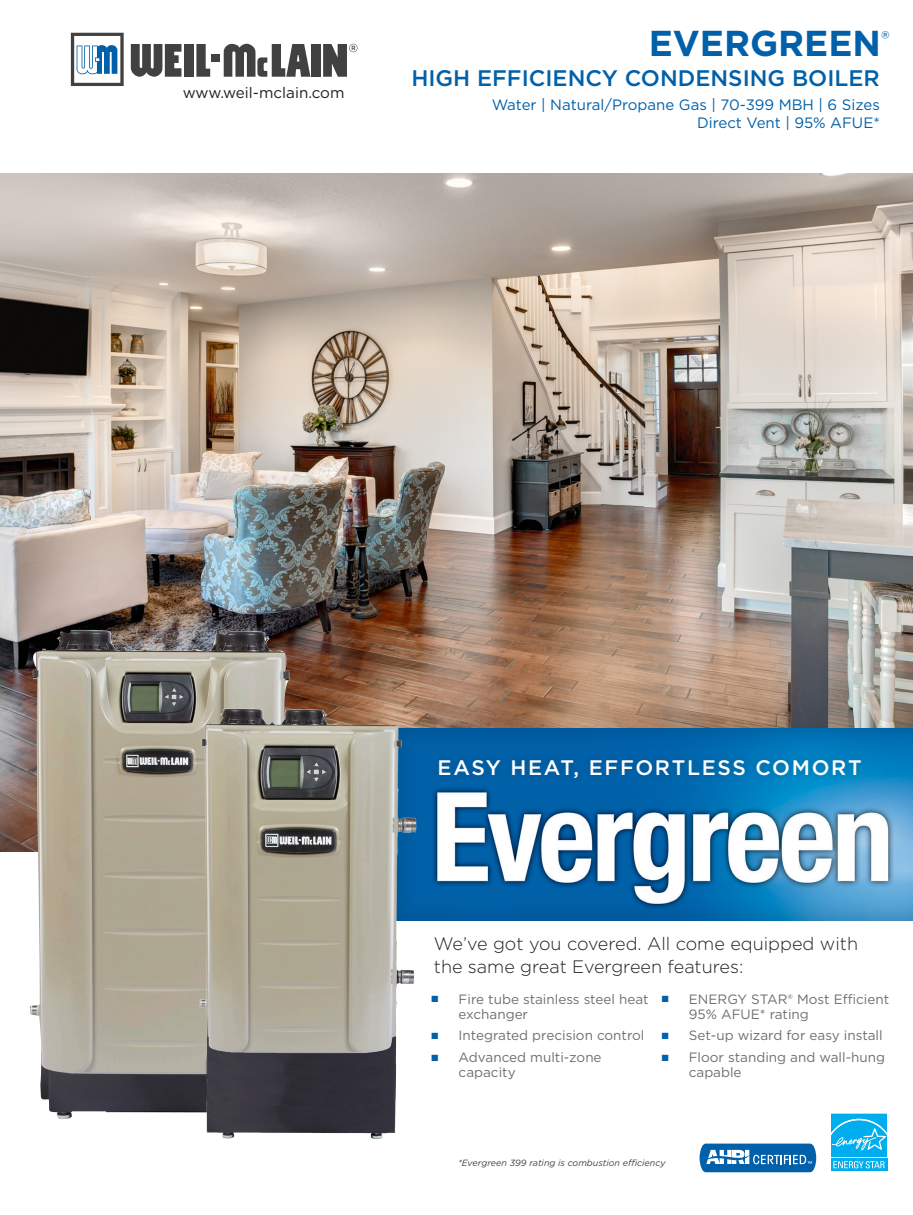
<style>
.page{position:relative;width:913px;height:1215px;background:#fff}
.page>*{position:absolute;margin:0;border:0;box-sizing:border-box;transform-origin:0 0}
.t1{font:700 36px "Gotham";color:#0060a9}
.t2{font:500 22.5px "Gotham";color:#0060a9}
.t3{font:500 21px "Gotham";letter-spacing:.08em;color:#fff}
.t4{font:300 18px/22.5px "Gotham";color:#231f20}
.wm_body_gray_sub{font:15.15px "Gotham";color:#231f20}
.t5{font:15px "Gotham";color:#0060a9}
.t6{font:13.5px/15px "Gotham";color:#6d6f71}
.wm_body{font:italic 9px "Gotham";color:#414142}
.s1{color:#0060a9}
</style>
<div class="page">
<img style="left:0;top:173px;width:913px;height:679px">
<svg style="left:71px;top:33px;width:53px;height:53px"></svg>
<svg style="left:131px;top:44px;width:50px;height:33px;background:#696969"></svg>
<div style="left:184px;top:44px;width:9px;height:33px;background:#414142"></div>
<div style="left:311px;top:44px;width:10px;height:33px;background:#414142"></div>
<div style="left:211px;top:55px;width:9px;height:7px;background:#414142"></div>
<svg style="left:196px;top:44px;width:14px;height:33px"></svg>
<svg style="left:224px;top:44px;width:86px;height:33px"></svg>
<svg style="left:323px;top:44px;width:34px;height:33px"></svg>
<svg style="left:699px;top:1144px;width:117px;height:28px;background:#3480ba"></svg>
<div style="left:341px;top:728px;width:572px;height:195px;background:#231f20;opacity:.2"></div>
<div style="left:431px;top:751px;width:437px;height:34px;background:#231f20;opacity:.2"></div>
<svg style="left:831px;top:1113px;width:57px;height:58px"></svg>
<svg style="left:831px;top:1168px;width:56px;height:3px"></svg>
<svg style="left:831px;top:1114px;width:56px;height:54px;background:#2abbf1"></svg>
<img style="left:28px;top:630px;width:283px;height:489px">
<img style="left:188px;top:700px;width:298px;height:439px">
<p class="wm_body_gray_sub" style="left:183px;top:83px;width:163px">www.weil-mclain.com</p>
<p class="t1" style="left:648px;top:20px;width:242px">EVERGREEN<sup>®</sup></p>
<p class="t2" style="left:411px;top:64px;width:470px">HIGH EFFICIENCY CONDENSING BOILER</p>
<p class="t5" style="left:492px;top:95px;width:389px">Water | Natural/Propane Gas | 70-399 MBH | 6 Sizes</p>
<p class="t5" style="left:697px;top:113px;width:184px">Direct Vent | 95% AFUE*</p>
<p class="t3" style="left:437px;top:753px;width:425px">EASY HEAT, EFFORTLESS COMORT</p>
<p class="t4" style="left:434px;top:932px;width:426px">We’ve got you covered. All come equipped with the same great Evergreen features:</p>
<p class="t6" style="left:458px;top:991px;width:191px;text-indent:-27px"><span class="s1">■</span> Fire tube stainless steel heat exchanger</p>
<p class="t6" style="left:431px;top:1028px;width:214px"><span class="s1">■</span> Integrated precision control</p>
<p class="t6" style="left:458px;top:1050px;width:144px;text-indent:-27px"><span class="s1">■</span> Advanced multi-zone capacity</p>
<p class="t6" style="left:688px;top:991px;width:202px;text-indent:-27px"><span class="s1">■</span> ENERGY STAR® Most Efficient<br>95% AFUE* rating</p>
<p class="t6" style="left:661px;top:1028px;width:222px"><span class="s1">■</span> Set-up wizard for easy install</p>
<p class="t6" style="left:688px;top:1050px;width:198px;text-indent:-27px"><span class="s1">■</span> Floor standing and wall-hung capable</p>
<p class="wm_body" style="left:458px;top:1157px;width:209px">*Evergreen 399 rating is combustion efficiency</p>
</div>
